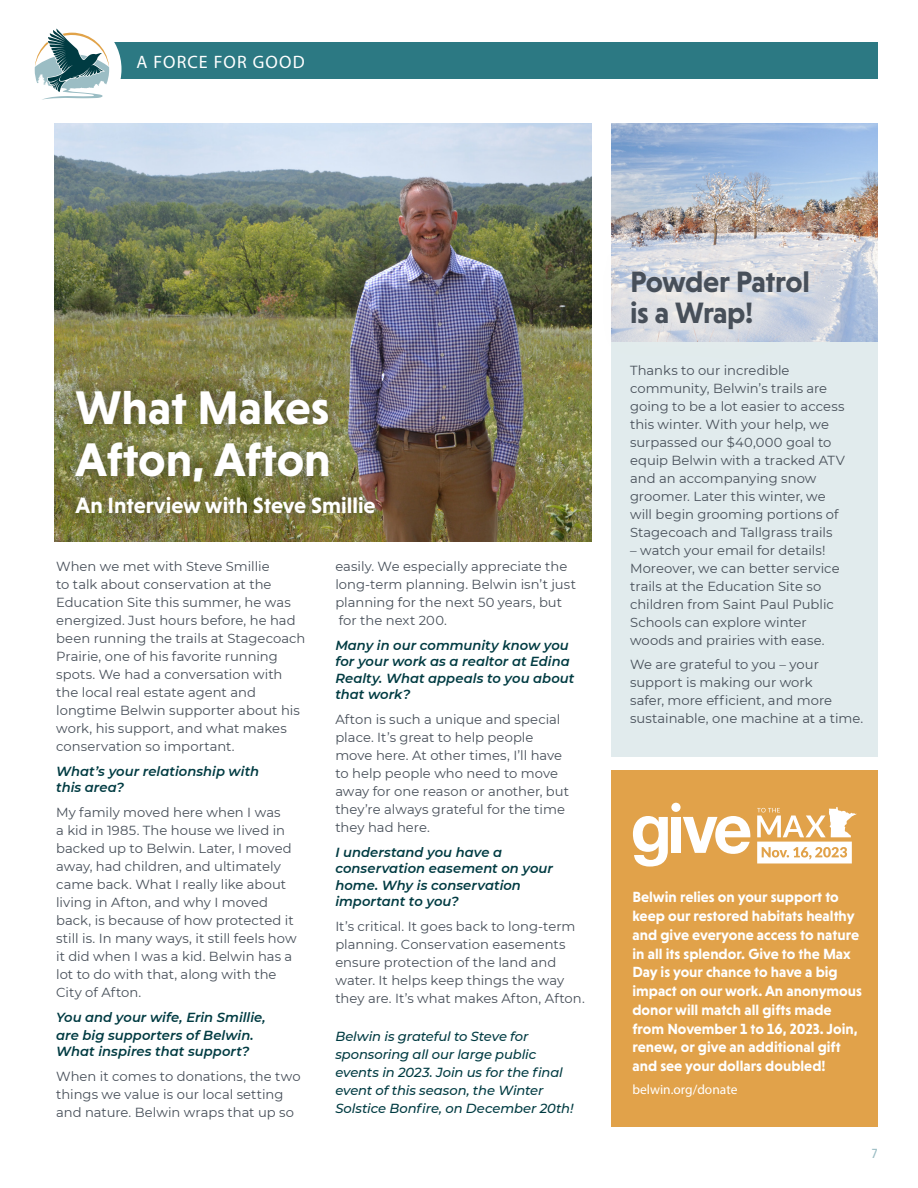
<style>
.page{position:relative;width:918px;height:1188px;background:#fff}
.page>*{position:absolute;margin:0;border:0;box-sizing:border-box;transform-origin:0 0}
.Headline_1{font:700 48px/52.5px "Niveau Grotesk";color:#fff}
.Subhead{font:700 30px/31.5px "Niveau Grotesk";letter-spacing:-.015em;color:#474f59}
.Headline_1-2{font:700 22.5px "Niveau Grotesk";color:#fff}
.t1{font:18px "Myriad Pro";letter-spacing:.06em;color:#fff}
.Body_1a{font:700 15px/18.8px "Niveau Grotesk";color:#fff}
.Body_1a-2{font:13.5px "Myriad Pro";color:#fff}
.t2{font:13.5px "Niveau Grotesk";color:#9bbdc4}
.Body_Copy{font:13.2px/18px "Montserrat";color:#474f59}
.Body_Copy-2{font:italic 600 13.2px/16.5px "Montserrat";color:#003b42}
.Body_Copy-3{font:italic 500 13.2px/18px "Montserrat";letter-spacing:-.01em;color:#003b42}
</style>
<div class="page">
<div style="left:82px;top:43px;width:796px;height:36px;background:#2c7983"></div>
<div style="left:14px;top:15px;width:108px;height:108px;background:#fff;border-radius:50%"></div>
<svg style="left:35px;top:28px;width:74px;height:72px"></svg>
<img style="left:54px;top:123px;width:538px;height:418px">
<div style="left:62px;top:377px;width:328px;height:150px;background:#231f20;opacity:.5"></div>
<div style="left:611px;top:771px;width:267px;height:356px;background:#e1a24a"></div>
<svg style="left:633px;top:816px;width:35px;height:51px"></svg>
<div style="left:671px;top:817px;width:10px;height:36px;background:#fff"></div>
<svg style="left:683px;top:816px;width:68px;height:38px"></svg>
<div style="left:671px;top:803px;width:10px;height:9px;background:#fff;border-radius:50%"></div>
<svg style="left:757px;top:807px;width:100px;height:56px"></svg>
<div style="left:611px;top:123px;width:267px;height:634px;background:#e1ebed"></div>
<img style="left:611px;top:123px;width:267px;height:219px">
<div style="left:601px;top:241px;width:242px;height:121px;background:#f7f4ec;opacity:.59"></div>
<p class="t1" style="left:136px;top:51px;width:170px">A FORCE FOR GOOD</p>
<p class="Headline_1" style="left:76px;top:381px;width:257px">What Makes<br>Afton, Afton</p>
<p class="Headline_1-2" style="left:76px;top:492px;width:302px">An Interview with Steve Smillie</p>
<p class="Body_Copy" style="left:56px;top:557px;width:251px">When we met with Steve Smillie<br>to talk about conservation at the Education Site this summer, he was energized. Just hours before, he had been running the trails at Stagecoach Prairie, one of his favorite running spots. We had a conversation with the local real estate agent and longtime Belwin supporter about his work, his support, and what makes conservation so important.</p>
<p class="Body_Copy-2" style="left:56px;top:762px;width:205px">What’s your relationship with this area?</p>
<p class="Body_Copy" style="left:56px;top:803px;width:242px">My family moved here when I was<br>a kid in 1985. The house we lived in backed up to Belwin. Later, I moved away, had children, and ultimately came back. What I really like about living in Afton, and why I moved back, is because of how protected it still is. In many ways, it still feels how it did when I was a kid. Belwin has a lot to do with that, along with the<br>City of Afton.</p>
<p class="Body_Copy-2" style="left:56px;top:1007px;width:211px;line-height:18px">You and your wife, Erin Smillie, are big supporters of Belwin.</p>
<p class="Body_Copy-2" style="left:56px;top:1043px;width:195px">What inspires that support?</p>
<p class="Body_Copy" style="left:56px;top:1067px;width:246px">When it comes to donations, the two things we value is our local setting and nature. Belwin wraps that up so</p>
<p class="Body_Copy" style="left:335px;top:557px;width:242px">easily. We especially appreciate the long-term planning. Belwin isn’t just planning for the next 50 years, but for the next 200.</p>
<p class="Body_Copy-2" style="left:335px;top:636px;width:241px">Many in our community know you for your work as a realtor at Edina<br>Realty. What appeals to you about that work?</p>
<p class="Body_Copy" style="left:335px;top:710px;width:235px">Afton is such a unique and special place. It’s great to help people move here. At other times, I’ll have to help people who need to move away for one reason or another, but they’re always grateful for the time they had here.</p>
<p class="Body_Copy-2" style="left:335px;top:843px;width:219px">I understand you have a conservation easement on your home. Why is conservation important to you?</p>
<p class="Body_Copy" style="left:335px;top:917px;width:251px">It’s critical. It goes back to long-term planning. Conservation easements ensure protection of the land and water. It helps keep things the way they are. It’s what makes Afton, Afton.</p>
<p class="Body_Copy-3" style="left:335px;top:1027px;width:240px">Belwin is grateful to Steve for sponsoring all our large public events in 2023. Join us for the final event of this season, the Winter Solstice Bonfire, on December 20th!</p>
<p class="Subhead" style="left:630px;top:265px;width:181px">Powder Patrol is a Wrap!</p>
<p class="Body_Copy" style="left:630px;top:360px;width:216px">Thanks to our incredible community, Belwin’s trails are going to be a lot easier to access this winter. With your help, we surpassed our $40,000 goal to equip Belwin with a tracked ATV and an accompanying snow groomer. Later this winter, we will begin grooming portions of<br>Stagecoach and Tallgrass trails</p>
<p class="Body_Copy" style="left:630px;top:540px;width:211px">– watch your email for details!<br>Moreover, we can better service trails at the Education Site so children from Saint Paul Public<br>Schools can explore winter woods and prairies with ease.</p>
<p class="Body_Copy" style="left:630px;top:655px;width:235px">We are grateful to you – your support is making our work<br>safer, more efficient, and more sustainable, one machine at a time.</p>
<p class="Body_1a" style="left:632px;top:888px;width:231px">Belwin relies on your support to keep our restored habitats healthy and give everyone access to nature in all its splendor. Give to the Max<br>Day is your chance to have a big impact on our work. An anonymous donor will match all gifts made from November 1 to 16, 2023. Join, renew, or give an additional gift and see your dollars doubled!</p>
<p class="Body_1a-2" style="left:632px;top:1081px;width:107px">belwin.org/donate</p>
<p class="t2" style="left:872px;top:1146px;width:7px">7</p>
</div>
